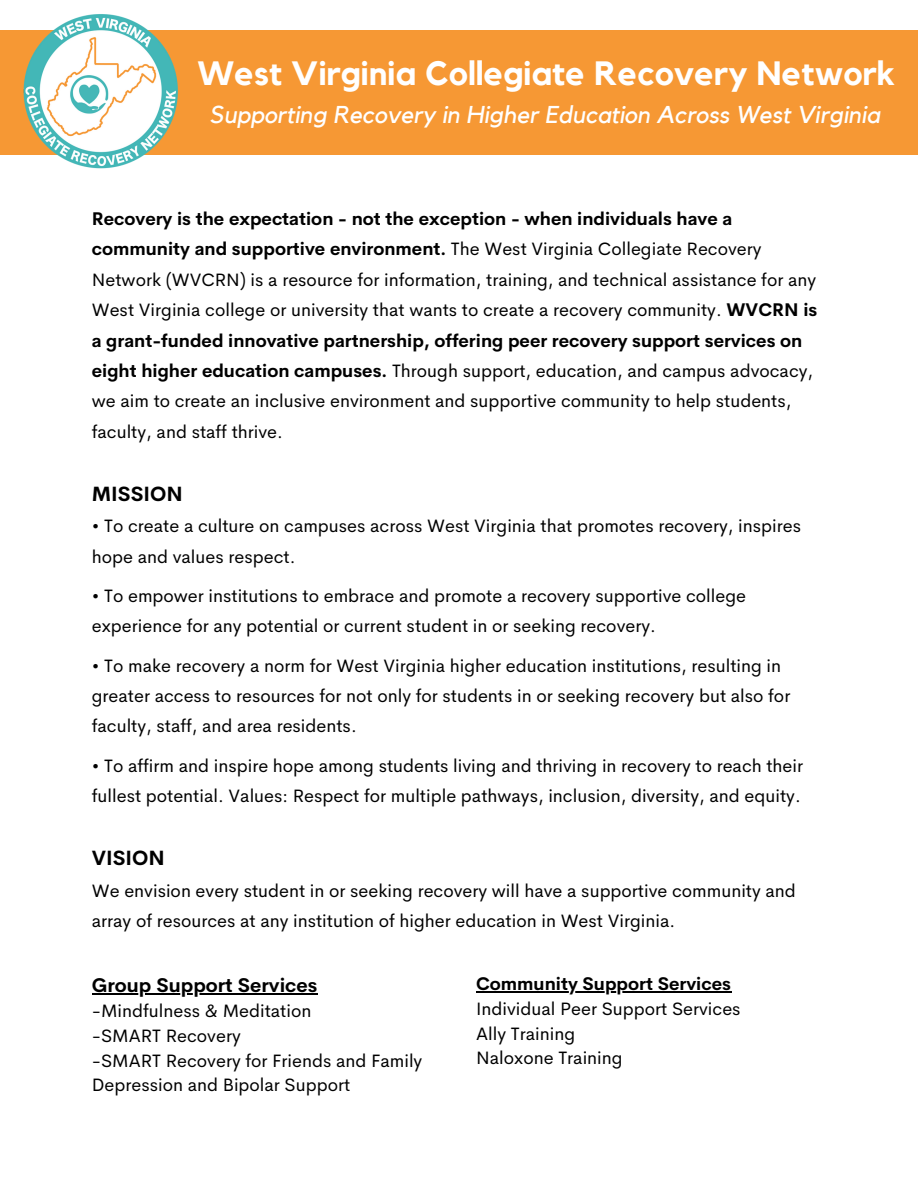
<style>
.page{position:relative;width:918px;height:1188px;background:#fff}
.page>*{position:absolute;margin:0;border:0;box-sizing:border-box;transform-origin:0 0}
.t1{font:700 33.6px "Kollektif";color:#fff}
.t2{font:italic 24.3px "Kollektif";color:#fff}
.t3{font:700 20.25px "Cerebri Sans";color:#000}
.t4{font:700 19.5px "Cerebri Sans";color:#000}
.t5{font:18px/30.3px "Cerebri Sans";color:#000}
.t6{font:700 18px "Cerebri Sans";color:#000}
.s1{font-weight:700}
</style>
<div class="page">
<div style="left:0;top:30px;width:917px;height:125px;background:#f69834"></div>
<img style="left:23px;top:14px;width:155px;height:155px">
<hr style="left:92px;top:993px;width:225px;height:1px;background:#000">
<hr style="left:476px;top:991px;width:255px;height:1px;background:#000">
<p class="t1" style="left:197px;top:58px;width:699px">West Virginia Collegiate Recovery Network</p>
<p class="t2" style="left:210px;top:104px;width:672px">Supporting Recovery in Higher Education Across West Virginia</p>
<p class="t5" style="left:92px;top:204px;width:727px"><span class="s1">Recovery is the expectation - not the exception - when individuals have a community and supportive environment.</span> The West Virginia Collegiate Recovery Network (WVCRN) is a resource for information, training, and technical assistance for any West Virginia college or university that wants to create a recovery community. <span class="s1">WVCRN is a grant-funded innovative partnership, offering peer recovery support services on eight higher education campuses.</span> Through support, education, and campus advocacy, we aim to create an inclusive environment and supportive community to help students, faculty, and staff thrive.</p>
<p class="t3" style="left:92px;top:480px;width:93px">MISSION</p>
<p class="t5" style="left:92px;top:511px;width:711px">• To create a culture on campuses across West Virginia that promotes recovery, inspires hope and values respect.</p>
<p class="t5" style="left:92px;top:581px;width:656px">• To empower institutions to embrace and promote a recovery supportive college experience for any potential or current student in or seeking recovery.</p>
<p class="t5" style="left:92px;top:650px;width:700px">• To make recovery a norm for West Virginia higher education institutions, resulting in greater access to resources for not only for students in or seeking recovery but also for faculty, staff, and area residents.</p>
<p class="t5" style="left:92px;top:750px;width:713px">• To affirm and inspire hope among students living and thriving in recovery to reach their fullest potential. Values: Respect for multiple pathways, inclusion, diversity, and equity.</p>
<p class="t3" style="left:92px;top:845px;width:75px">VISION</p>
<p class="t5" style="left:92px;top:875px;width:706px">We envision every student in or seeking recovery will have a supportive community and array of resources at any institution of higher education in West Virginia.</p>
<p class="t4" style="left:92px;top:973px;width:227px">Group Support Services</p>
<p class="t5" style="left:92px;top:996px;width:221px">-Mindfulness &amp; Meditation</p>
<p class="t5" style="left:92px;top:1020px;width:151px">-SMART Recovery</p>
<p class="t5" style="left:92px;top:1048px;width:332px;line-height:24.8px">-SMART Recovery for Friends and Family<br>Depression and Bipolar Support</p>
<p class="t6" style="left:476px;top:972px;width:256px">Community Support Services</p>
<p class="t5" style="left:476px;top:993px;width:266px">Individual Peer Support Services</p>
<p class="t5" style="left:476px;top:1018px;width:101px">Ally Training</p>
<p class="t5" style="left:476px;top:1043px;width:148px">Naloxone Training</p>
</div>
